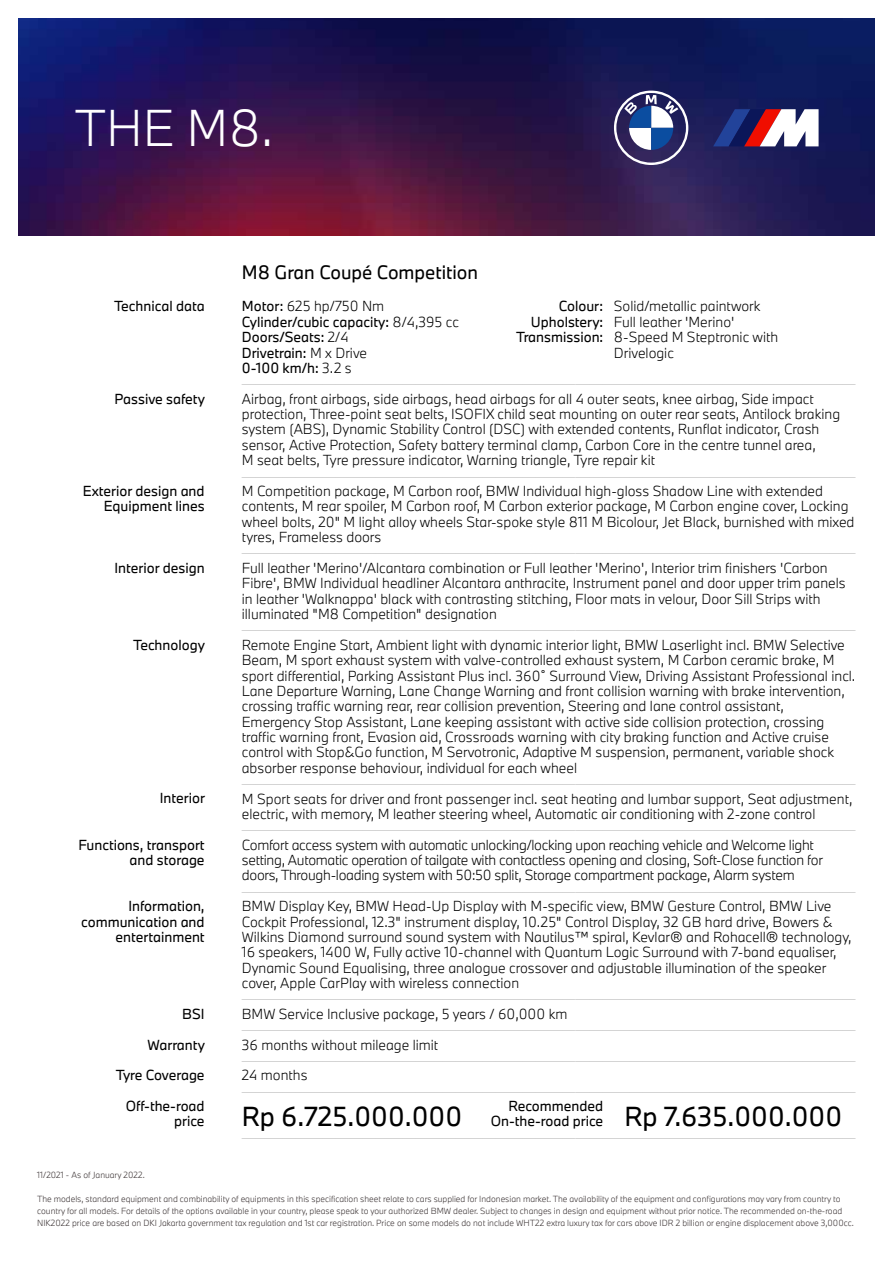
<style>
.page{position:relative;width:893px;height:1263px;background:#fff}
.page>*{position:absolute;margin:0;border:0;box-sizing:border-box;transform-origin:0 0}
.t1{font:300 48px "BMW Type Next";color:#fff}
.t2{font:25.5px "BMW Type Next";color:#000}
.t3{font:18px "BMW Type Next";color:#000}
.t4{font:300 13.5px/15.5px "BMW Type Next";color:#000}
.t5{font:100 13.5px/15.5px "BMW Type Next";color:#b3b3b3}
.t6{font:13.5px/15.5px "BMW Type Next";color:#000;text-align:right}
.t7{font:300 13.5px/15.5px "BMW Type Next";letter-spacing:-.02em;color:#000}
.t8{font:300 8.25px/12px "BMW Type Next";color:#393132}
.s1{font-weight:400}
.s2{font-weight:300}
.s3{font-weight:400;color:#000}
.s4{font-weight:300;color:#000}
.s5{font-weight:400;font-size:25.5px;color:#000}
</style>
<div class="page">
<img style="left:19px;top:19px;width:855px;height:217px">
<svg style="left:713px;top:109px;width:106px;height:37px"></svg>
<svg style="left:614px;top:91px;width:74px;height:74px"></svg>
<h1 class="t1" style="left:74px;top:96px;width:201px">THE M8.</h1>
<p class="t6" style="left:114px;top:298px;width:92px">Technical data</p>
<p class="t6" style="left:115px;top:391px;width:92px">Passive safety</p>
<p class="t6" style="left:83px;top:483px;width:123px">Exterior design and<br>Equipment lines</p>
<p class="t6" style="left:115px;top:560px;width:92px">Interior design</p>
<p class="t6" style="left:133px;top:637px;width:73px">Technology</p>
<p class="t6" style="left:160px;top:790px;width:47px">Interior</p>
<p class="t6" style="left:78px;top:837px;width:128px">Functions, transport and storage</p>
<p class="t6" style="left:81px;top:898px;width:125px">Information, communication and entertainment</p>
<p class="t6" style="left:182px;top:1006px;width:24px">BSI</p>
<p class="t6" style="left:148px;top:1036px;width:59px">Warranty</p>
<p class="t6" style="left:116px;top:1067px;width:90px">Tyre Coverage</p>
<p class="t6" style="left:126px;top:1098px;width:80px">Off-the-road price</p>
<h3 class="t3" style="left:242px;top:259px;width:238px">M8 Gran Coupé Competition</h3>
<p class="t4" style="left:242px;top:298px;width:144px"><span class="s1">Motor:</span> 625 hp/750 Nm</p>
<p class="t4" style="left:559px;top:298px;width:203px"><span class="s1">Colour:</span> Solid/metallic paintwork</p>
<p class="t6" style="left:242px;top:314px;width:219px">Cylinder/cubic capacity: <span class="s2">8/4,395 cc</span></p>
<p class="t4" style="left:531px;top:314px;width:205px"><span class="s1">Upholstery:</span> Full leather 'Merino'</p>
<p class="t6" style="left:242px;top:329px;width:108px">Doors/Seats: <span class="s2">2/4</span></p>
<p class="t4" style="left:516px;top:329px;width:263px"><span class="s1">Transmission:</span> 8-Speed M Steptronic with</p>
<p class="t6" style="left:242px;top:345px;width:127px">Drivetrain: <span class="s2">M x Drive</span></p>
<p class="t4" style="left:614px;top:345px;width:61px">Drivelogic</p>
<p class="t5" style="left:242px;top:360px;width:615px"><span class="s3">0-100 km/h:</span> <span class="s4">3.2 s </span>——————————————————————————————————————————————</p>
<p class="t4" style="left:242px;top:391px;width:600px">Airbag, front airbags, side airbags, head airbags for all 4 outer seats, knee airbag, Side impact protection, Three-point seat belts, ISOFIX child seat mounting on outer rear seats, Antilock braking system (ABS), Dynamic Stability Control (DSC) with extended contents, Runflat indicator, Crash sensor, Active Protection, Safety battery terminal clamp, Carbon Core in the centre tunnel area,<br>M seat belts, Tyre pressure indicator, Warning triangle, Tyre repair kit</p>
<p class="t5" style="left:242px;top:468px;width:615px">——————————————————————————————————————————————</p>
<p class="t4" style="left:242px;top:483px;width:614px">M Competition package, M Carbon roof, BMW Individual high-gloss Shadow Line with extended contents, M rear spoiler, M Carbon roof, M Carbon exterior package, M Carbon engine cover, Locking wheel bolts, 20" M light alloy wheels Star-spoke style 811 M Bicolour, Jet Black, burnished with mixed tyres, Frameless doors</p>
<p class="t5" style="left:242px;top:544px;width:615px">——————————————————————————————————————————————</p>
<p class="t4" style="left:242px;top:560px;width:605px">Full leather 'Merino'/Alcantara combination or Full leather 'Merino', Interior trim finishers 'Carbon Fibre', BMW Individual headliner Alcantara anthracite, Instrument panel and door upper trim panels in leather 'Walknappa' black with contrasting stitching, Floor mats in velour, Door Sill Strips with illuminated "M8 Competition" designation</p>
<p class="t5" style="left:242px;top:621px;width:615px">——————————————————————————————————————————————</p>
<p class="t4" style="left:242px;top:637px;width:615px">Remote Engine Start, Ambient light with dynamic interior light, BMW Laserlight incl. BMW Selective Beam, M sport exhaust system with valve-controlled exhaust system, M Carbon ceramic brake, M sport differential, Parking Assistant Plus incl. 360˚ Surround View, Driving Assistant Professional incl.<br>Lane Departure Warning, Lane Change Warning and front collision warning with brake intervention, crossing traffic warning rear, rear collision prevention, Steering and lane control assistant, Emergency Stop Assistant, Lane keeping assistant with active side collision protection, crossing traffic warning front, Evasion aid, Crossroads warning with city braking function and Active cruise control with Stop&amp;Go function, M Servotronic, Adaptive M suspension, permanent, variable shock absorber response behaviour, individual for each wheel</p>
<p class="t5" style="left:242px;top:775px;width:615px">——————————————————————————————————————————————</p>
<p class="t4" style="left:242px;top:790px;width:612px">M Sport seats for driver and front passenger incl. seat heating and lumbar support, Seat adjustment, electric, with memory, M leather steering wheel, Automatic air conditioning with 2-zone control</p>
<p class="t5" style="left:242px;top:821px;width:615px">——————————————————————————————————————————————</p>
<p class="t7" style="left:242px;top:837px;width:583px">Comfort access system with automatic unlocking/locking upon reaching vehicle and Welcome light setting, Automatic operation of tailgate with contactless opening and closing, Soft-Close function for doors, Through-loading system with 50:50 split, Storage compartment package, Alarm system</p>
<p class="t5" style="left:242px;top:883px;width:615px">——————————————————————————————————————————————</p>
<p class="t4" style="left:242px;top:898px;width:611px">BMW Display Key, BMW Head-Up Display with M-specific view, BMW Gesture Control, BMW Live Cockpit Professional, 12.3" instrument display, 10.25" Control Display, 32 GB hard drive, Bowers &amp; Wilkins Diamond surround sound system with Nautilus™ spiral, Kevlar® and Rohacell® technology, 16 speakers, 1400 W, Fully active 10-channel with Quantum Logic Surround with 7-band equaliser, Dynamic Sound Equalising, three analogue crossover and adjustable illumination of the speaker cover, Apple CarPlay with wireless connection</p>
<p class="t5" style="left:242px;top:990px;width:615px">——————————————————————————————————————————————</p>
<p class="t4" style="left:242px;top:1006px;width:327px">BMW Service Inclusive package, 5 years / 60,000 km</p>
<p class="t5" style="left:242px;top:1021px;width:615px">——————————————————————————————————————————————</p>
<p class="t4" style="left:242px;top:1036px;width:198px">36 months without mileage limit</p>
<p class="t5" style="left:242px;top:1052px;width:615px">——————————————————————————————————————————————</p>
<p class="t4" style="left:242px;top:1067px;width:67px">24 months</p>
<p class="t5" style="left:242px;top:1083px;width:615px">——————————————————————————————————————————————</p>
<p class="t6" style="left:509px;top:1098px;width:96px">Recommended</p>
<p class="t5" style="left:242px;top:1113px;width:615px;text-indent:249px"><span class="s3">On-the-road price</span> <span class="s5">Rp 7.635.000.000 </span>——————————————————————————————————————————————</p>
<h2 class="t2" style="left:242px;top:1099px;width:222px">Rp 6.725.000.000</h2>
<p class="t8" style="left:37px;top:1168px;width:109px">11/2021 - As of January 2022.</p>
<p class="t8" style="left:37px;top:1192px;width:818px">The models, standard equipment and combinability of equipments in this specification sheet relate to cars supplied for Indonesian market. The availability of the equipment and configurations may vary from country to country for all models. For details of the options available in your country, please speak to your authorized BMW dealer. Subject to changes in design and equipment without prior notice. The recommended on-the-road<br>NIK2022 price are based on DKI Jakarta government tax regulation and 1st car registration. Price on some models do not include WHT22 extra luxury tax for cars above IDR 2 billion or engine displacement above 3,000cc.</p>
</div>
